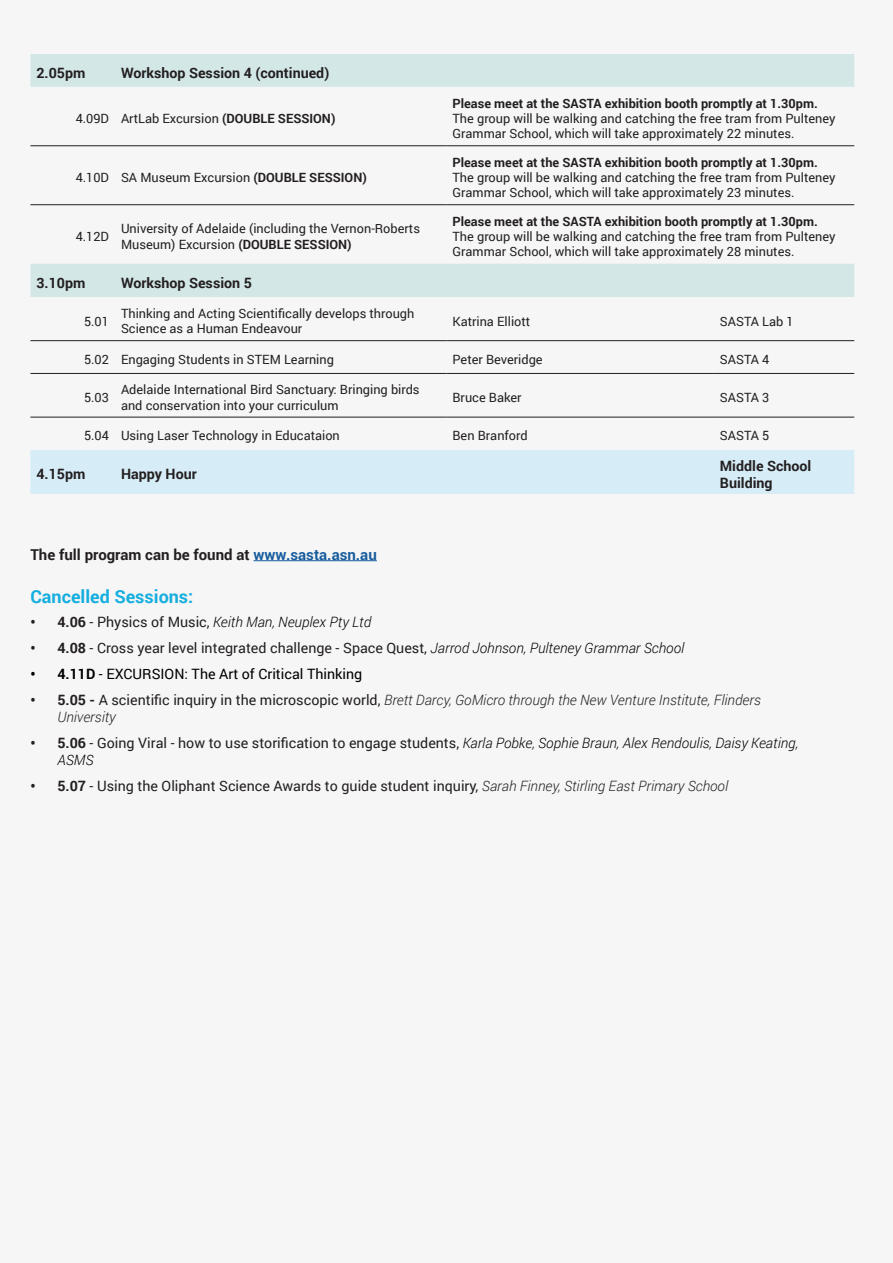
<style>
.page{position:relative;width:893px;height:1263px;background:#f6f6f6}
.page>*{position:absolute;margin:0;border:0;box-sizing:border-box;transform-origin:0 0}
.t1{font:700 18px "Roboto";color:#15aedf}
.t2{font:700 15px "Roboto";color:#231f20}
.t3{font:14.25px "Roboto";color:#231f20}
.t4{font:italic 300 14.25px/17.1px "Roboto";color:#000}
.t5{font:italic 300 14.25px/17.1px "Roboto";color:#231f20}
.Heading{font:700 14.25px/17.1px "Roboto";color:#231f20}
.t6{font:14.25px "Roboto";color:#000}
.t7{font:12.75px/15.3px "Roboto";color:#231f20}
.s1{font-weight:700}
.s2{color:#175d9e}
.s3{font-weight:700;font-style:normal;color:#231f20}
.s4{font-weight:400;font-style:normal;color:#231f20}
.s5{font-weight:300;font-style:italic;color:#000}
.s6{font-weight:700;font-style:normal}
.s7{font-weight:400;font-style:normal}
.s8{font-weight:300;font-style:italic}
</style>
<div class="page">
<hr style="left:254px;top:560px;width:123px;height:1px;background:#175d9e">
<svg style="left:30px;top:54px;width:824px;height:243px"></svg>
<div style="left:30px;top:450px;width:824px;height:44px;background:#d6ecf7"></div>
<hr style="left:30px;top:145px;width:85px;height:1px;background:#231f20">
<hr style="left:115px;top:145px;width:331px;height:1px;background:#231f20">
<hr style="left:446px;top:145px;width:268px;height:1px;background:#231f20">
<hr style="left:714px;top:145px;width:140px;height:1px;background:#231f20">
<hr style="left:30px;top:204px;width:85px;height:1px;background:#231f20">
<hr style="left:115px;top:204px;width:331px;height:1px;background:#231f20">
<hr style="left:446px;top:204px;width:268px;height:1px;background:#231f20">
<hr style="left:714px;top:204px;width:140px;height:1px;background:#231f20">
<hr style="left:30px;top:340px;width:85px;height:1px;background:#231f20">
<hr style="left:115px;top:340px;width:331px;height:1px;background:#231f20">
<hr style="left:446px;top:340px;width:268px;height:1px;background:#231f20">
<hr style="left:714px;top:340px;width:140px;height:1px;background:#231f20">
<hr style="left:30px;top:373px;width:85px;height:1px;background:#231f20">
<hr style="left:115px;top:373px;width:331px;height:1px;background:#231f20">
<hr style="left:446px;top:373px;width:268px;height:1px;background:#231f20">
<hr style="left:714px;top:373px;width:140px;height:1px;background:#231f20">
<hr style="left:30px;top:417px;width:85px;height:1px;background:#231f20">
<hr style="left:115px;top:417px;width:331px;height:1px;background:#231f20">
<hr style="left:446px;top:417px;width:268px;height:1px;background:#231f20">
<hr style="left:714px;top:417px;width:140px;height:1px;background:#231f20">
<p class="Heading" style="left:36px;top:64px;width:51px">2.05pm</p>
<p class="Heading" style="left:121px;top:64px;width:210px">Workshop Session 4 (continued)</p>
<p class="t7" style="left:76px;top:110px;width:35px">4.09D</p>
<p class="t7" style="left:121px;top:110px;width:216px">ArtLab Excursion <span class="s1">(DOUBLE SESSION)</span></p>
<p class="t7" style="left:76px;top:169px;width:35px">4.10D</p>
<p class="t7" style="left:121px;top:169px;width:247px">SA Museum Excursion <span class="s1">(DOUBLE SESSION)</span></p>
<p class="t7" style="left:452px;top:95px;width:384px"><span class="s1">Please meet at the SASTA exhibition booth promptly at 1.30pm.<br></span>The group will be walking and catching the free tram from Pulteney<br>Grammar School, which will take approximately 22 minutes.</p>
<p class="t7" style="left:452px;top:154px;width:384px"><span class="s1">Please meet at the SASTA exhibition booth promptly at 1.30pm.<br></span>The group will be walking and catching the free tram from Pulteney<br>Grammar School, which will take approximately 23 minutes.</p>
<p class="t7" style="left:76px;top:228px;width:35px">4.12D</p>
<p class="t7" style="left:121px;top:221px;width:301px">University of Adelaide (including the Vernon-Roberts<br>Museum) Excursion <span class="s1">(DOUBLE SESSION)</span></p>
<p class="t7" style="left:452px;top:213px;width:384px"><span class="s1">Please meet at the SASTA exhibition booth promptly at 1.30pm.<br></span>The group will be walking and catching the free tram from Pulteney<br>Grammar School, which will take approximately 28 minutes.</p>
<p class="Heading" style="left:36px;top:274px;width:51px">3.10pm</p>
<p class="Heading" style="left:121px;top:274px;width:132px">Workshop Session 5</p>
<p class="t7" style="left:84px;top:313px;width:26px">5.01</p>
<p class="t7" style="left:121px;top:305px;width:295px">Thinking and Acting Scientifically develops through<br>Science as a Human Endeavour</p>
<p class="t7" style="left:452px;top:313px;width:79px">Katrina Elliott</p>
<p class="t7" style="left:720px;top:313px;width:75px">SASTA Lab 1</p>
<p class="t7" style="left:84px;top:351px;width:26px">5.02</p>
<p class="t7" style="left:121px;top:351px;width:214px">Engaging Students in STEM Learning</p>
<p class="t7" style="left:452px;top:351px;width:92px">Peter Beveridge</p>
<p class="t7" style="left:720px;top:351px;width:51px">SASTA 4</p>
<p class="t7" style="left:84px;top:389px;width:26px">5.03</p>
<p class="t7" style="left:121px;top:382px;width:300px">Adelaide International Bird Sanctuary: Bringing birds and conservation into your curriculum</p>
<p class="t7" style="left:452px;top:389px;width:71px">Bruce Baker</p>
<p class="t7" style="left:720px;top:389px;width:51px">SASTA 3</p>
<p class="t7" style="left:84px;top:427px;width:26px">5.04</p>
<p class="t7" style="left:121px;top:427px;width:220px">Using Laser Technology in Educataion</p>
<p class="t7" style="left:452px;top:427px;width:77px">Ben Branford</p>
<p class="t7" style="left:720px;top:427px;width:51px">SASTA 5</p>
<p class="Heading" style="left:36px;top:465px;width:51px">4.15pm</p>
<p class="Heading" style="left:121px;top:465px;width:77px">Happy Hour</p>
<p class="Heading" style="left:720px;top:457px;width:93px">Middle School<br>Building</p>
<p class="t2" style="left:30px;top:544px;width:348px">The full program can be found at <span class="s2">www.sasta.asn.au</span></p>
<p class="t1" style="left:30px;top:584px;width:164px">Cancelled Sessions:</p>
<p class="t4" style="left:30px;top:612px;width:342px"><span class="s3">• 4.06</span> <span class="s4">- Physics of Music,</span> Keith Man, Neuplex Pty Ltd</p>
<p class="t3" style="left:30px;top:637px;width:655px"><span class="s1">• 4.08</span> - Cross year level integrated challenge - Space Quest, <span class="s5">Jarrod Johnson, Pulteney Grammar School</span></p>
<p class="t6" style="left:30px;top:664px;width:333px"><span class="s1">• 4.11D</span> - EXCURSION: The Art of Critical Thinking</p>
<p class="t5" style="left:57px;top:691px;width:705px;text-indent:-27px"><span class="s6">• 5.05 -</span> <span class="s7">A scientific inquiry in the microscopic world,</span> Brett Darcy, GoMicro through the New Venture Institute, Flinders<br>University</p>
<p class="t4" style="left:57px;top:734px;width:742px;text-indent:-27px"><span class="s3">• 5.06</span> <span class="s4">- Going Viral - how to use storification to engage students,</span> Karla Pobke, Sophie Braun, Alex Rendoulis, Daisy Keating,<br>ASMS</p>
<p class="t3" style="left:30px;top:776px;width:699px"><span class="s1">• 5.07</span> - Using the Oliphant Science Awards to guide student inquiry, <span class="s8">Sarah Finney, Stirling East Primary School</span></p>
</div>
